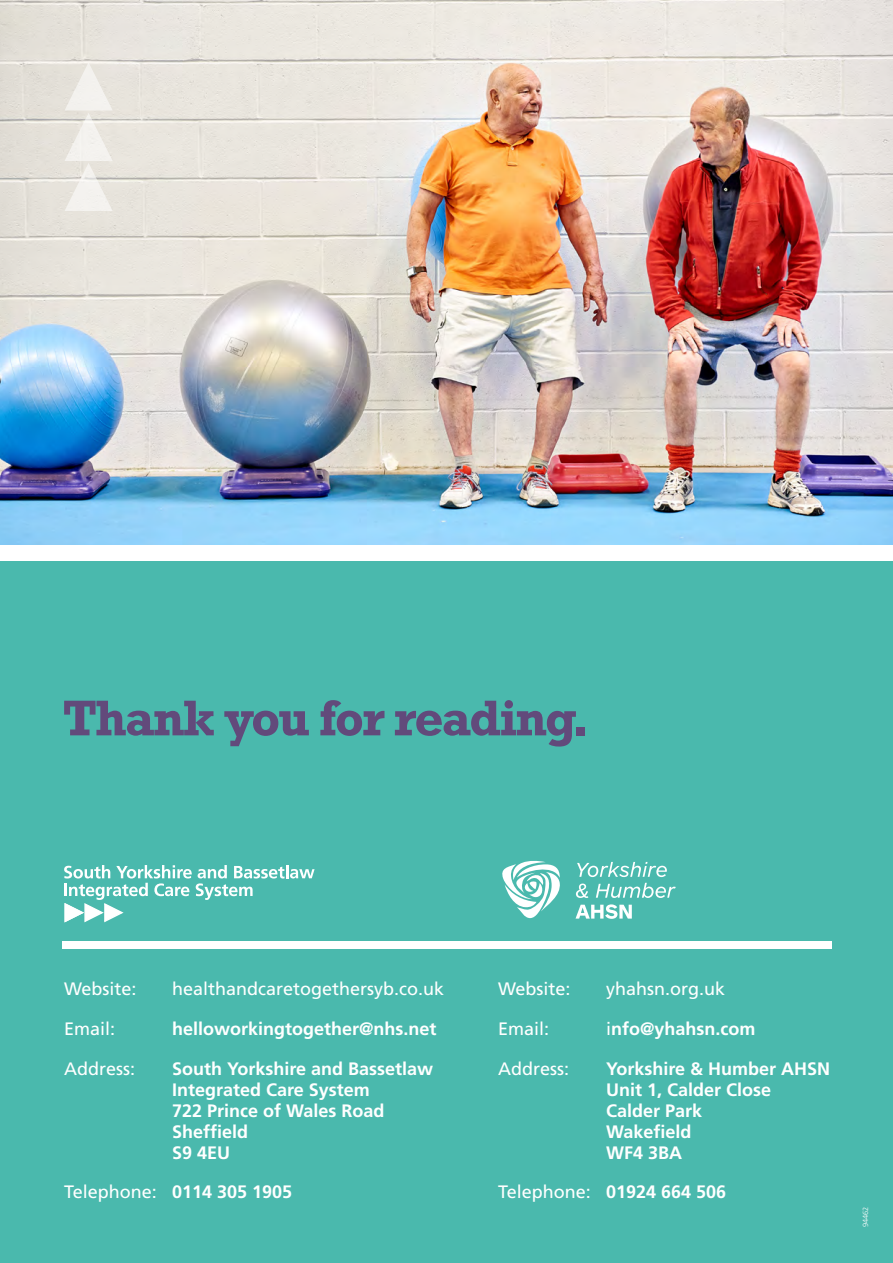
<style>
.page{position:relative;width:893px;height:1263px;background:#fff}
.page>*{position:absolute;margin:0;border:0;box-sizing:border-box;transform-origin:0 0}
.t1{font:700 51px "Rockwell";letter-spacing:-.04em;color:#624a7b}
.t2{font:700 18px/21px "Frutiger";color:#fff}
.t3{font:18px "Frutiger";color:#fff}
.t4{font:300 7.5px "Frutiger";color:#fff}
.s1{font-weight:400}
</style>
<div class="page">
<div style="left:0;top:556px;width:893px;height:707px;background:#4ab9ad"></div>
<svg style="left:64px;top:865px;width:251px;height:58px"></svg>
<svg style="left:577px;top:862px;width:90px;height:15px"></svg>
<svg style="left:576px;top:883px;width:12px;height:15px"></svg>
<svg style="left:596px;top:883px;width:80px;height:15px"></svg>
<svg style="left:575px;top:904px;width:57px;height:15px"></svg>
<svg style="left:502px;top:860px;width:58px;height:58px"></svg>
<img style="left:0;top:0;width:893px;height:544px">
<div style="left:62px;top:942px;width:769px;height:7px;background:#fff"></div>
<div style="left:0;top:544px;width:893px;height:16px;background:#fff"></div>
<svg style="left:65px;top:62px;width:48px;height:149px"></svg>
<p class="t1" style="left:63px;top:687px;width:529px">Thank you for reading.</p>
<p class="t3" style="left:64px;top:978px;width:74px">Website:</p>
<p class="t3" style="left:172px;top:978px;width:274px">healthandcaretogethersyb.co.uk</p>
<p class="t3" style="left:64px;top:1018px;width:53px">Email:</p>
<p class="t2" style="left:172px;top:1018px;width:266px">helloworkingtogether@nhs.net</p>
<p class="t3" style="left:64px;top:1058px;width:73px">Address:</p>
<p class="t2" style="left:172px;top:1057px;width:263px">South Yorkshire and Bassetlaw<br>Integrated Care System<br>722 Prince of Wales Road<br>Sheffield<br>S9 4EU</p>
<p class="t2" style="left:64px;top:1181px;width:230px"><span class="s1">Telephone:</span> 0114 305 1905</p>
<p class="t3" style="left:498px;top:978px;width:74px">Website:</p>
<p class="t3" style="left:606px;top:978px;width:121px">yhahsn.org.uk</p>
<p class="t3" style="left:498px;top:1018px;width:53px">Email:</p>
<p class="t2" style="left:606px;top:1018px;width:151px"><span class="s1">i</span>nfo@yhahsn.com</p>
<p class="t3" style="left:498px;top:1058px;width:73px">Address:</p>
<p class="t2" style="left:606px;top:1057px;width:226px">Yorkshire &amp; Humber AHSN<br>Unit 1, Calder Close<br>Calder Park<br>Wakefield<br>WF4 3BA</p>
<p class="t2" style="left:498px;top:1181px;width:230px"><span class="s1">Telephone:</span> 01924 664 506</p>
<p class="t4" style="left:861px;top:1227px;width:22px;rotate:-90deg">94462</p>
</div>
